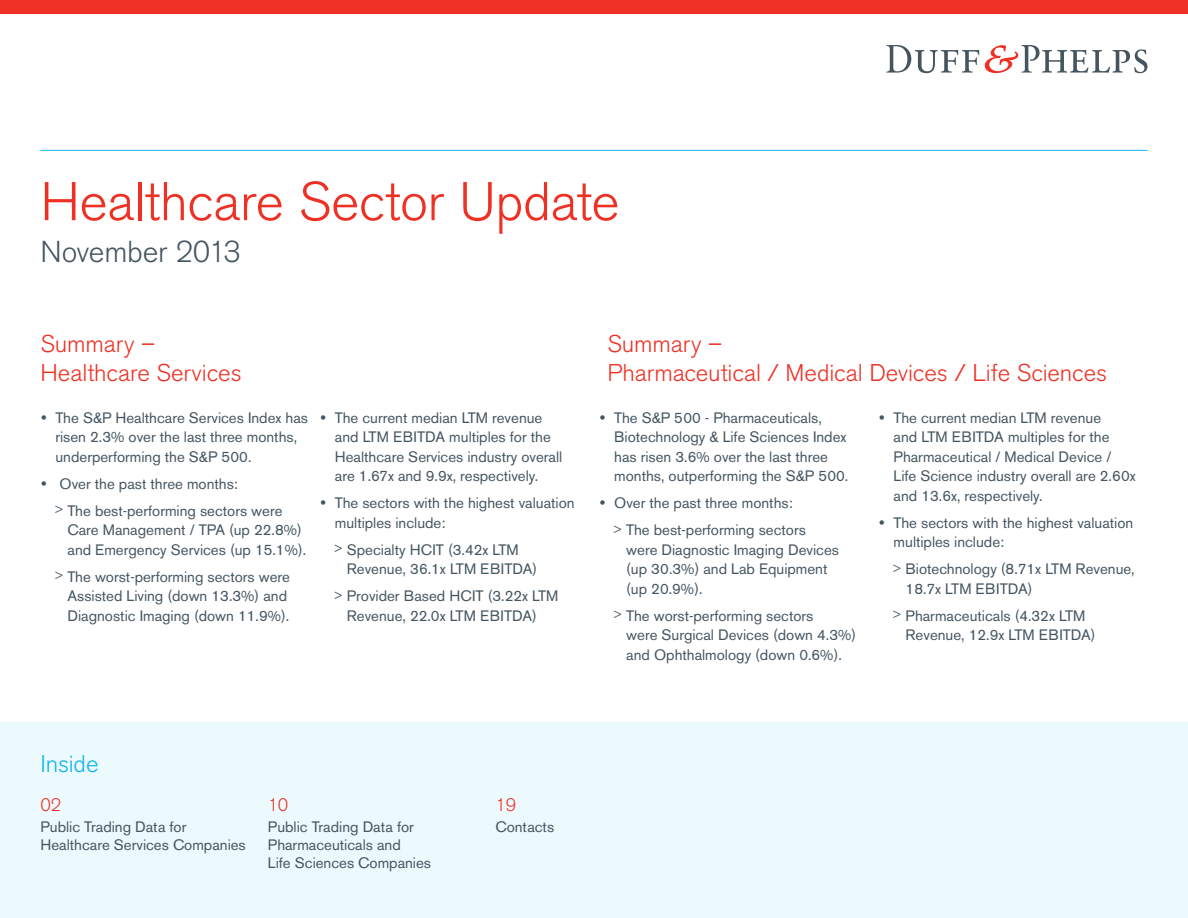
<style>
.page{position:relative;width:1188px;height:918px;background:#fff}
.page>*{position:absolute;margin:0;border:0;box-sizing:border-box;transform-origin:0 0}
.t1{font:300 54px "Akzidenz Grotesk BE";letter-spacing:-.01em;color:#ee3124}
.t2{font:300 30px "Akzidenz Grotesk BE";letter-spacing:-.01em;color:#455560}
.t3{font:300 24px/28.5px "Akzidenz Grotesk BE";letter-spacing:-.005em;color:#ee3124}
.t4{font:300 24px "Akzidenz Grotesk BE";letter-spacing:-.005em;color:#13b5ea}
.t5{font:300 18px "Akzidenz Grotesk BE";color:#ee3124}
.t6{font:15px/19.5px "Akzidenz Grotesk BE";color:#455560}
.s1{font-size:10.5px}
</style>
<div class="page">
<div style="left:0;top:0;width:1188px;height:14px;background:#ee3124"></div>
<svg style="left:887px;top:45px;width:92px;height:28px"></svg>
<svg style="left:985px;top:45px;width:162px;height:28px"></svg>
<hr style="left:40px;top:150px;width:1108px;height:1px;background:#13b5ea">
<div style="left:0;top:723px;width:1188px;height:195px;background:#ecf9fd"></div>
<h1 class="t1" style="left:40px;top:171px;width:581px">Healthcare Sector Update</h1>
<h2 class="t2" style="left:40px;top:235px;width:202px">November 2013</h2>
<h3 class="t3" style="left:40px;top:330px;width:203px">Summary –<br>Healthcare Services</h3>
<h3 class="t3" style="left:608px;top:330px;width:501px">Summary –<br>Pharmaceutical / Medical Devices / Life Sciences</h3>
<p class="t6" style="left:55px;top:408px;width:254px">The S&amp;P Healthcare Services Index has risen 2.3% over the last three months, underperforming the S&amp;P 500.</p>
<p class="t6" style="left:55px;top:470px;width:229px;line-height:27px">Over the past three months:<br><span class="s1">&gt;</span> The best-performing sectors were</p>
<p class="t6" style="left:68px;top:520px;width:240px">Care Management / TPA (up 22.8%) and Emergency Services (up 15.1%).</p>
<p class="t6" style="left:68px;top:567px;width:224px;text-indent:-12px"><span class="s1">&gt;</span> The worst-performing sectors were<br>Assisted Living (down 13.3%) and<br>Diagnostic Imaging (down 11.9%).</p>
<p class="t6" style="left:614px;top:408px;width:236px">The S&amp;P 500 - Pharmaceuticals, Biotechnology &amp; Life Sciences Index has risen 3.6% over the last three months, outperforming the S&amp;P 500.</p>
<p class="t6" style="left:614px;top:489px;width:193px;line-height:27px">Over the past three months:<br><span class="s1">&gt;</span> The best-performing sectors</p>
<p class="t6" style="left:626px;top:540px;width:214px">were Diagnostic Imaging Devices (up 30.3%) and Lab Equipment (up 20.9%).</p>
<p class="t6" style="left:626px;top:606px;width:232px;text-indent:-12px"><span class="s1">&gt;</span> The worst-performing sectors<br>were Surgical Devices (down 4.3%) and Ophthalmology (down 0.6%).</p>
<p class="t6" style="left:335px;top:408px;width:229px">The current median LTM revenue and LTM EBITDA multiples for the Healthcare Services industry overall are 1.67x and 9.9x, respectively.</p>
<p class="t6" style="left:335px;top:493px;width:241px">The sectors with the highest valuation multiples include:</p>
<p class="t6" style="left:347px;top:540px;width:192px;text-indent:-12px"><span class="s1">&gt;</span> Specialty HCIT (3.42x LTM<br>Revenue, 36.1x LTM EBITDA)</p>
<p class="t6" style="left:347px;top:586px;width:213px;text-indent:-12px"><span class="s1">&gt;</span> Provider Based HCIT (3.22x LTM<br>Revenue, 22.0x LTM EBITDA)</p>
<p class="t6" style="left:894px;top:408px;width:244px">The current median LTM revenue<br>and LTM EBITDA multiples for the<br>Pharmaceutical / Medical Device /<br>Life Science industry overall are 2.60x and 13.6x, respectively.</p>
<p class="t6" style="left:894px;top:513px;width:241px">The sectors with the highest valuation multiples include:</p>
<p class="t6" style="left:906px;top:559px;width:231px;text-indent:-12px"><span class="s1">&gt;</span> Biotechnology (8.71x LTM Revenue,<br>18.7x LTM EBITDA)</p>
<p class="t6" style="left:906px;top:606px;width:192px;text-indent:-12px"><span class="s1">&gt;</span> Pharmaceuticals (4.32x LTM<br>Revenue, 12.9x LTM EBITDA)</p>
<h3 class="t4" style="left:40px;top:750px;width:60px">Inside</h3>
<p class="t5" style="left:40px;top:795px;width:22px">02</p>
<p class="t6" style="left:40px;top:817px;width:207px;line-height:18px">Public Trading Data for<br>Healthcare Services Companies</p>
<p class="t5" style="left:268px;top:795px;width:22px">10</p>
<p class="t6" style="left:268px;top:817px;width:165px;line-height:18px">Public Trading Data for<br>Pharmaceuticals and<br>Life Sciences Companies</p>
<p class="t5" style="left:495px;top:795px;width:22px">19</p>
<p class="t6" style="left:495px;top:817px;width:60px">Contacts</p>
</div>
